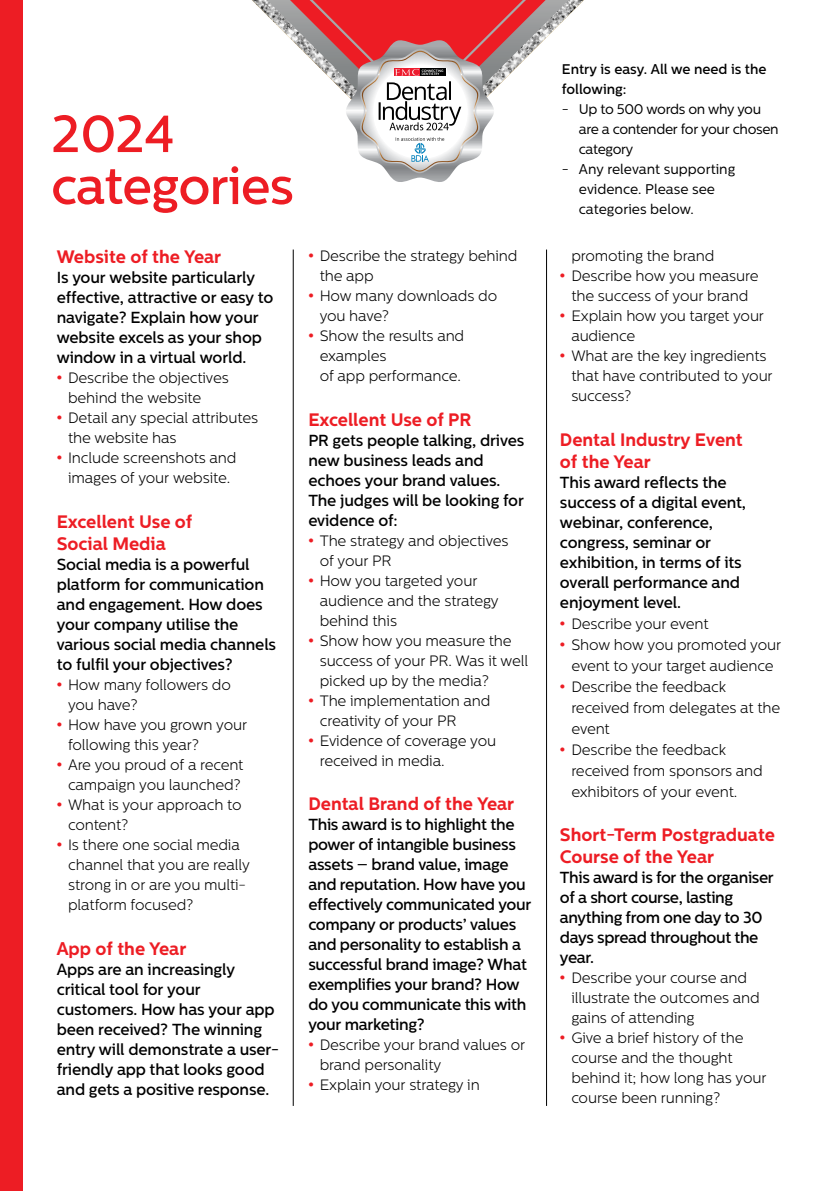
<style>
.page{position:relative;width:840px;height:1191px;background:#fff}
.page>*{position:absolute;margin:0;border:0;box-sizing:border-box;transform-origin:0 0}
.t1{font:500 52px/52px "Centrale Sans";letter-spacing:-.02em;color:#ed1d24}
.t2{font:700 18px/22px "Centrale Sans";color:#ed1d24}
.t3{font:500 16px/20px "Centrale Sans";letter-spacing:-.01em;color:#000}
.t4{font:300 15px/20px "Centrale Sans";letter-spacing:-.01em;color:#000}
.t5{font:14px/20px "Centrale Sans";letter-spacing:-.01em;color:#000}
.t6{font:500 14px/20px "Centrale Sans";color:#000}
.s1{font-weight:700;font-size:16px;color:#ed1d24}
</style>
<div class="page">
<div style="left:0;top:0;width:23px;height:1191px;background:#ed1d24"></div>
<hr style="left:293px;top:249px;width:1px;height:857px;background:#000">
<hr style="left:546px;top:249px;width:1px;height:857px;background:#000">
<svg style="left:252px;top:0;width:331px;height:182px"></svg>
<h1 class="t1" style="left:51px;top:107px;width:244px">2024 categories</h1>
<p class="t2" style="left:57px;top:245px;width:166px">Website of the Year</p>
<p class="t3" style="left:57px;top:267px;width:218px">Is your website particularly effective, attractive or easy to navigate? Explain how your website excels as your shop window in a virtual world.</p>
<p class="t4" style="left:68px;top:368px;width:162px;text-indent:-11px"><span class="s1">•</span> Describe the objectives behind the website</p>
<p class="t4" style="left:68px;top:408px;width:191px;text-indent:-11px"><span class="s1">•</span> Detail any special attributes the website has</p>
<p class="t4" style="left:57px;top:448px;width:181px;text-align:center"><span class="s1">•</span> Include screenshots and images of your website.</p>
<p class="t2" style="left:57px;top:510px;width:137px">Excellent Use of<br>Social Media</p>
<p class="t3" style="left:57px;top:554px;width:221px">Social media is a powerful platform for communication and engagement. How does your company utilise the various social media channels to fulfil your objectives?</p>
<p class="t4" style="left:68px;top:674px;width:164px;text-indent:-11px"><span class="s1">•</span> How many followers do you have?</p>
<p class="t4" style="left:68px;top:714px;width:180px;text-indent:-11px"><span class="s1">•</span> How have you grown your following this year?</p>
<p class="t4" style="left:57px;top:754px;width:188px;text-align:center"><span class="s1">•</span> Are you proud of a recent campaign you launched?</p>
<p class="t4" style="left:68px;top:794px;width:175px;text-indent:-11px"><span class="s1">•</span> What is your approach to content?</p>
<p class="t4" style="left:68px;top:834px;width:183px;text-indent:-11px"><span class="s1">•</span> Is there one social media channel that you are really strong in or are you multi&shy;platform focused?</p>
<p class="t2" style="left:57px;top:937px;width:131px">App of the Year</p>
<p class="t3" style="left:57px;top:959px;width:224px">Apps are an increasingly critical tool for your customers. How has your app been received? The winning entry will demonstrate a user&shy;friendly app that looks good and gets a positive response.</p>
<p class="t4" style="left:319px;top:245px;width:199px;text-indent:-11px"><span class="s1">•</span> Describe the strategy behind the app</p>
<p class="t4" style="left:319px;top:285px;width:179px;text-indent:-11px"><span class="s1">•</span> How many downloads do you have?</p>
<p class="t4" style="left:319px;top:325px;width:146px;text-indent:-11px"><span class="s1">•</span> Show the results and examples<br>of app performance.</p>
<p class="t2" style="left:308px;top:408px;width:164px">Excellent Use of PR</p>
<p class="t3" style="left:308px;top:430px;width:217px">PR gets people talking, drives new business leads and echoes your brand values.<br>The judges will be looking for evidence of:</p>
<p class="t4" style="left:319px;top:530px;width:190px;text-indent:-11px"><span class="s1">•</span> The strategy and objectives of your PR</p>
<p class="t4" style="left:319px;top:570px;width:180px;text-indent:-11px"><span class="s1">•</span> How you targeted your audience and the strategy behind this</p>
<p class="t4" style="left:319px;top:630px;width:210px;text-indent:-11px"><span class="s1">•</span> Show how you measure the success of your PR. Was it well picked up by the media?</p>
<p class="t4" style="left:319px;top:690px;width:172px;text-indent:-11px"><span class="s1">•</span> The implementation and creativity of your PR</p>
<p class="t4" style="left:319px;top:730px;width:178px;text-indent:-11px"><span class="s1">•</span> Evidence of coverage you received in media.</p>
<p class="t2" style="left:308px;top:793px;width:207px">Dental Brand of the Year</p>
<p class="t3" style="left:308px;top:814px;width:224px">This award is to highlight the power of intangible business assets – brand value, image and reputation. How have you effectively communicated your company or products’ values and personality to establish a successful brand image? What exemplifies your brand? How do you communicate this with your marketing?</p>
<p class="t4" style="left:319px;top:1035px;width:207px;text-indent:-11px"><span class="s1">•</span> Describe your brand values or brand personality</p>
<p class="t4" style="left:308px;top:1075px;width:173px"><span class="s1">•</span> Explain your strategy in</p>
<p class="t6" style="left:561px;top:59px;width:206px">Entry is easy. All we need is the following:</p>
<p class="t5" style="left:578px;top:99px;width:201px;text-indent:-17px">- Up to 500 words on why you are a contender for your chosen category</p>
<p class="t5" style="left:578px;top:159px;width:158px;text-indent:-17px">- Any relevant supporting evidence. Please see categories below.</p>
<p class="t4" style="left:571px;top:245px;width:144px">promoting the brand</p>
<p class="t4" style="left:559px;top:265px;width:200px;text-align:center"><span class="s1">•</span> Describe how you measure the success of your brand</p>
<p class="t4" style="left:571px;top:305px;width:194px;text-indent:-11px"><span class="s1">•</span> Explain how you target your audience</p>
<p class="t4" style="left:571px;top:345px;width:203px;text-indent:-11px"><span class="s1">•</span> What are the key ingredients that have contributed to your success?</p>
<p class="t2" style="left:559px;top:428px;width:184px">Dental Industry Event of the Year</p>
<p class="t3" style="left:559px;top:472px;width:187px">This award reflects the success of a digital event, webinar, conference, congress, seminar or exhibition, in terms of its overall performance and enjoyment level.</p>
<p class="t4" style="left:559px;top:613px;width:150px"><span class="s1">•</span> Describe your event</p>
<p class="t4" style="left:559px;top:634px;width:223px;line-height:21px;text-align:center"><span class="s1">•</span> Show how you promoted your event to your target audience</p>
<p class="t4" style="left:571px;top:676px;width:210px;line-height:21px;text-indent:-11px"><span class="s1">•</span> Describe the feedback received from delegates at the event</p>
<p class="t4" style="left:571px;top:739px;width:193px;line-height:21px;text-indent:-11px"><span class="s1">•</span> Describe the feedback received from sponsors and exhibitors of your event.</p>
<p class="t2" style="left:559px;top:824px;width:216px">Short-Term Postgraduate<br>Course of the Year</p>
<p class="t3" style="left:559px;top:867px;width:215px">This award is for the organiser of a short course, lasting anything from one day to 30 days spread throughout the year.</p>
<p class="t4" style="left:571px;top:968px;width:190px;text-indent:-11px"><span class="s1">•</span> Describe your course and illustrate the outcomes and gains of attending</p>
<p class="t4" style="left:571px;top:1028px;width:197px;text-indent:-11px"><span class="s1">•</span> Give a brief history of the course and the thought behind it; how long has your course been running?</p>
</div>
